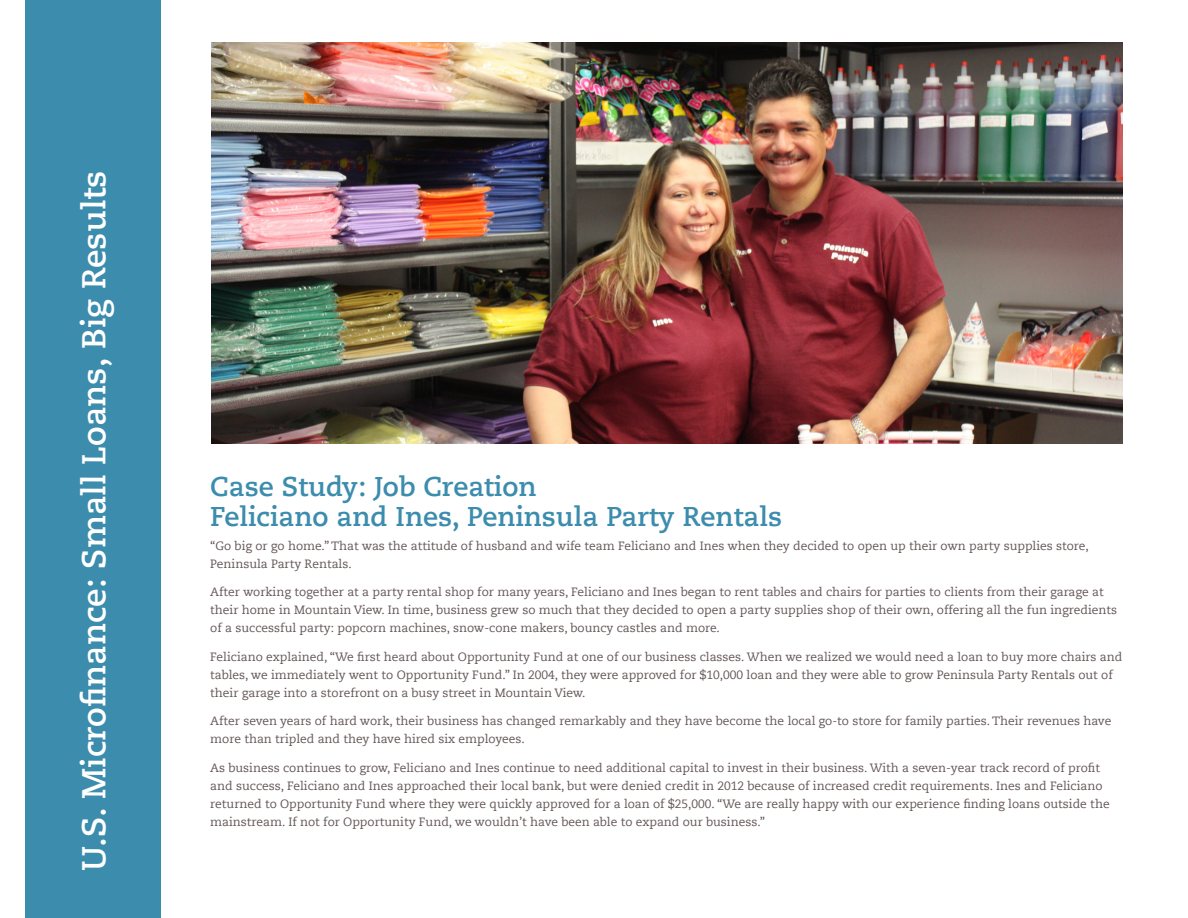
<style>
.page{position:relative;width:1188px;height:918px;background:#fff}
.page>*{position:absolute;margin:0;border:0;box-sizing:border-box;transform-origin:0 0}
.Body{font:700 33px "Caecilia Com 75";color:#fff}
.Body-2{font:700 27px "Caecilia Com 75";color:#3c8cad}
.Body-3{font:12px/18px "Caecilia Com 55 Roman";color:#645556}
</style>
<div class="page">
<div style="left:25px;top:0;width:136px;height:918px;background:#3c8cad"></div>
<img style="left:211px;top:42px;width:912px;height:402px">
<p class="Body" style="left:72px;top:871px;width:702px;rotate:-90deg">U.S. Microfinance: Small Loans, Big Results</p>
<p class="Body-2" style="left:210px;top:468px;width:328px">Case Study: Job Creation</p>
<p class="Body-2" style="left:210px;top:498px;width:573px">Feliciano and Ines, Peninsula Party Rentals</p>
<p class="Body-3" style="left:210px;top:536px;width:880px">“Go big or go home.” That was the attitude of husband and wife team Feliciano and Ines when they decided to open up their own party supplies store,<br>Peninsula Party Rentals.</p>
<p class="Body-3" style="left:210px;top:583px;width:908px">After working together at a party rental shop for many years, Feliciano and Ines began to rent tables and chairs for parties to clients from their garage at their home in Mountain View. In time, business grew so much that they decided to open a party supplies shop of their own, offering all the fun ingredients of a successful party: popcorn machines, snow-cone makers, bouncy castles and more.</p>
<p class="Body-3" style="left:210px;top:647px;width:914px">Feliciano explained, “We first heard about Opportunity Fund at one of our business classes. When we realized we would need a loan to buy more chairs and tables, we immediately went to Opportunity Fund.” In 2004, they were approved for $10,000 loan and they were able to grow Peninsula Party Rentals out of their garage into a storefront on a busy street in Mountain View.</p>
<p class="Body-3" style="left:210px;top:712px;width:903px">After seven years of hard work, their business has changed remarkably and they have become the local go-to store for family parties. Their revenues have more than tripled and they have hired six employees.</p>
<p class="Body-3" style="left:210px;top:758px;width:901px">As business continues to grow, Feliciano and Ines continue to need additional capital to invest in their business. With a seven-year track record of profit and success, Feliciano and Ines approached their local bank, but were denied credit in 2012 because of increased credit requirements. Ines and Feliciano returned to Opportunity Fund where they were quickly approved for a loan of $25,000. “We are really happy with our experience finding loans outside the mainstream. If not for Opportunity Fund, we wouldn’t have been able to expand our business.”</p>
</div>
